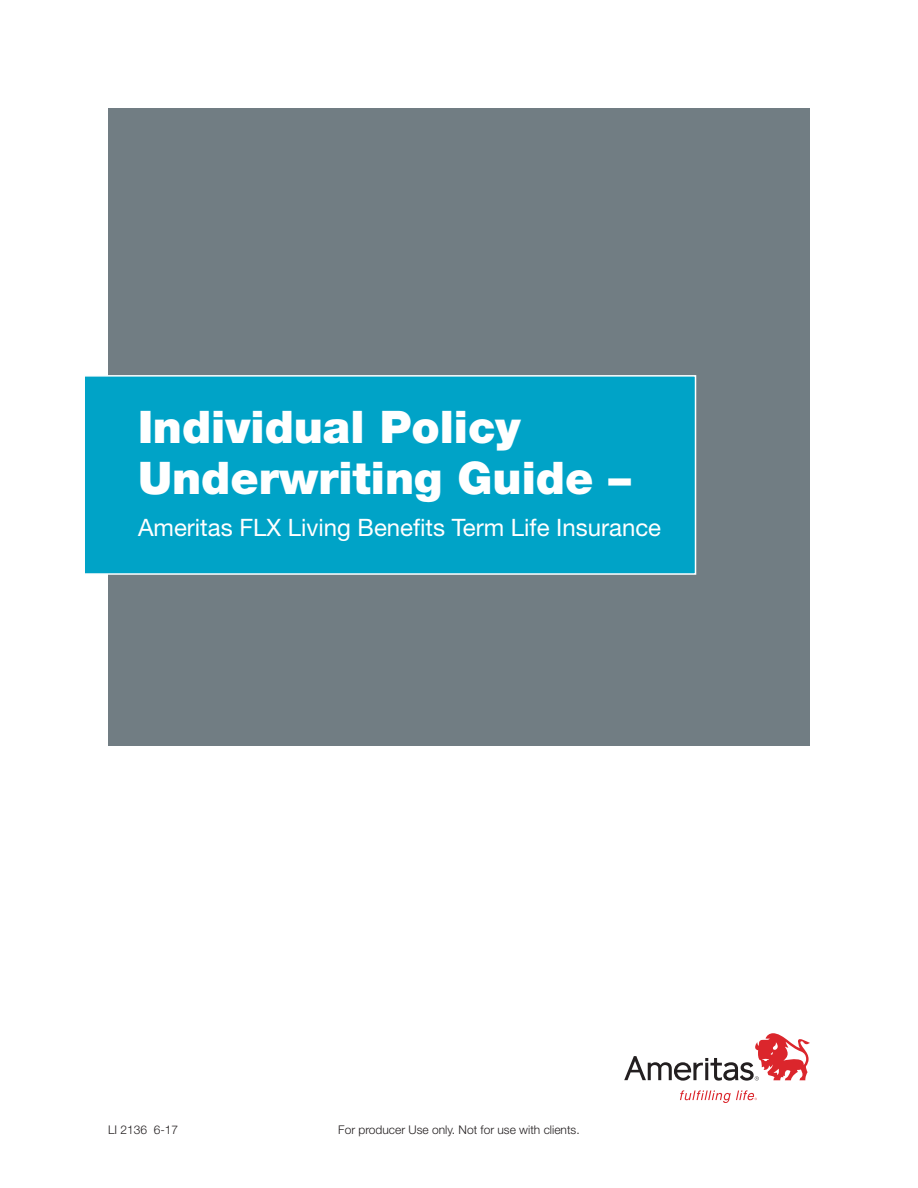
<style>
.page{position:relative;width:918px;height:1188px;background:#fff}
.page>*{position:absolute;margin:0;border:0;box-sizing:border-box;transform-origin:0 0}
.t1{font:900 45px/51px "Helvetica Neue LT Std";color:#fff}
.t2{font:24px "Helvetica Neue LT Std";color:#fff}
.t3{font:300 12px "Helvetica Neue LT Std";color:#231f20}
</style>
<div class="page">
<div style="left:108px;top:108px;width:702px;height:637px;background:#717d83"></div>
<div style="left:83px;top:375px;width:613px;height:200px;background:#00a3c7;border:2px solid #fff"></div>
<svg style="left:680px;top:1090px;width:77px;height:13px"></svg>
<svg style="left:624px;top:1033px;width:186px;height:48px"></svg>
<h1 class="t1" style="left:138px;top:401px;width:494px">Individual Policy<br>Underwriting Guide –</h1>
<h2 class="t2" style="left:138px;top:513px;width:525px">Ameritas FLX Living Benefits Term Life Insurance</h2>
<p class="t3" style="left:108px;top:1122px;width:72px">LI 2136 6-17</p>
<p class="t3" style="left:338px;top:1122px;width:243px">For producer Use only. Not for use with clients.</p>
</div>
